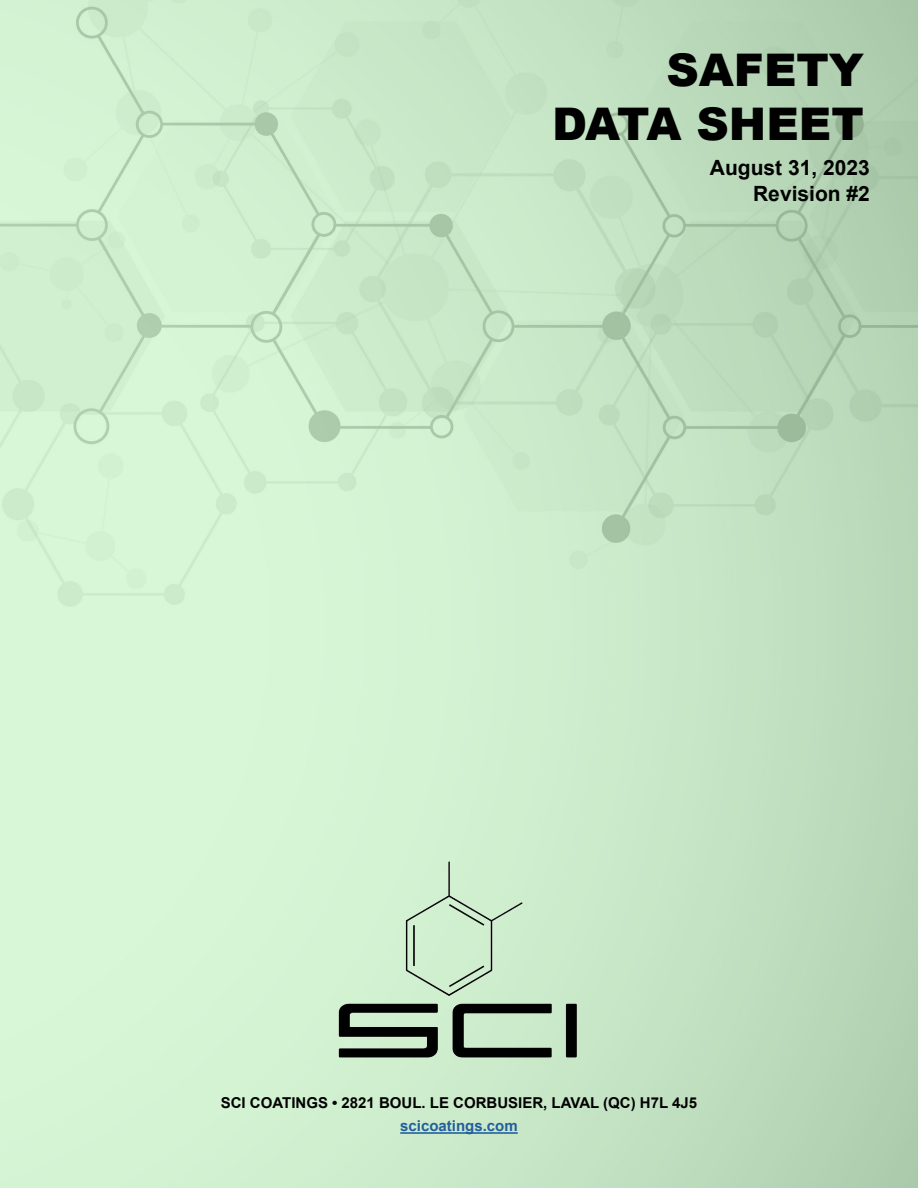
<style>
.page{position:relative;width:918px;height:1188px;background:#fff}
.page>*{position:absolute;margin:0;border:0;box-sizing:border-box;transform-origin:0 0}
.t1{font:900 45px/54px "Arial";color:#000;text-align:right}
.t2{font:700 21px/25.2px "Arial";color:#000;text-align:right}
.t3{font:700 15px "Arial";color:#000}
.t4{font:700 15px "Arial";color:#215e9e}
</style>
<div class="page">
<img style="left:0;top:0;width:918px;height:1188px">
<img style="left:331px;top:861px;width:256px;height:200px">
<hr style="left:400px;top:1132px;width:118px;height:2px;background:#215e9e">
<h1 class="t1" style="left:552px;top:42px;width:313px">SAFETY<br>DATA SHEET</h1>
<h2 class="t2" style="left:710px;top:156px;width:161px">August 31, 2023<br>Revision #2</h2>
<p class="t3" style="left:221px;top:1093px;width:478px">SCI COATINGS • 2821 BOUL. LE CORBUSIER, LAVAL (QC) H7L 4J5</p>
<p class="t4" style="left:400px;top:1116px;width:119px">scicoatings.com</p>
</div>
